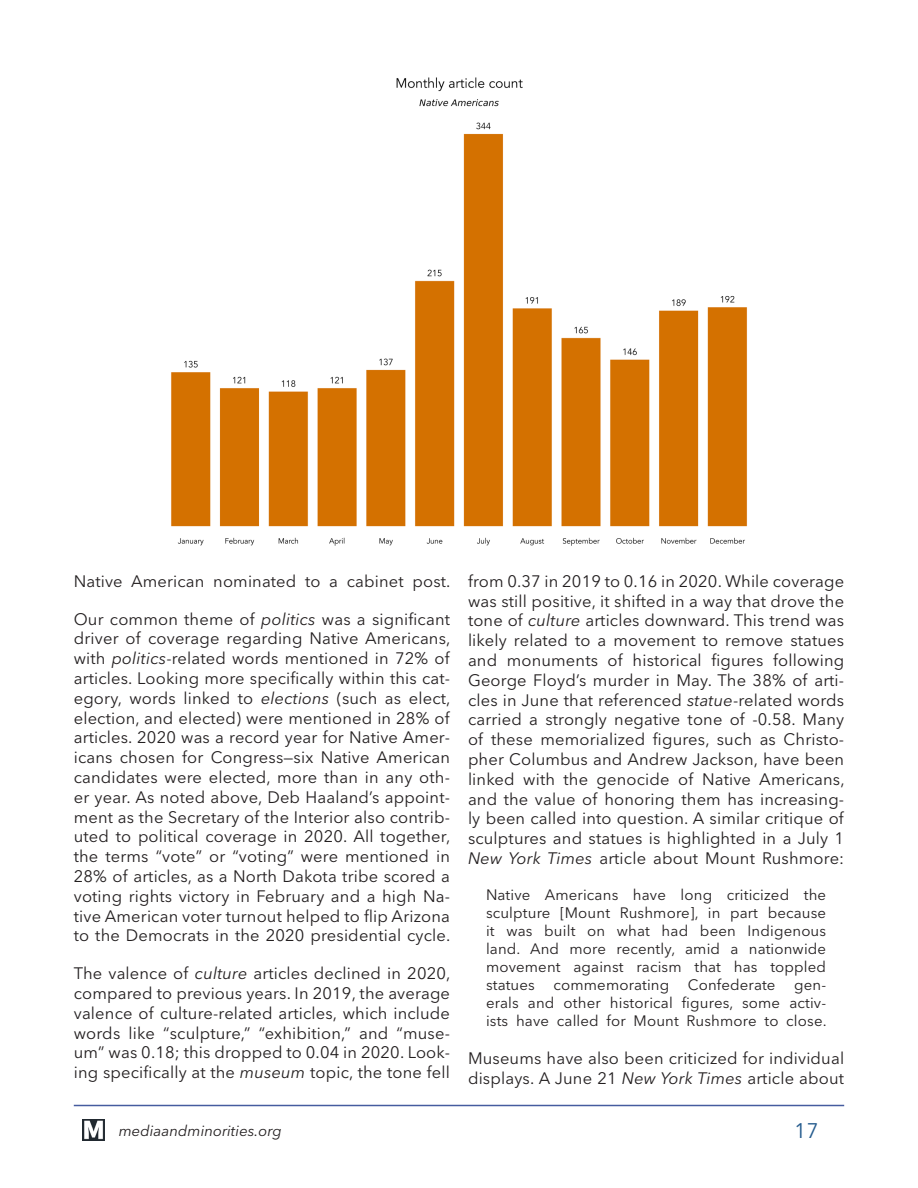
<style>
.page{position:relative;width:918px;height:1188px;background:#fff}
.page>*{position:absolute;margin:0;border:0;box-sizing:border-box;transform-origin:0 0}
.t1{font:21px "Avenir Next LT Pro";color:#265c8e}
.t2{font:16.5px/19.8px "Avenir Next LT Pro";letter-spacing:.01em;color:#231f20;text-align:justify}
.t3{font:15px/18px "Avenir Next LT Pro";letter-spacing:.01em;color:#231f20;text-align:justify}
.t4{font:italic 15px "Avenir Next LT Pro";color:#231f20}
.s1{font-style:italic}
</style>
<div class="page">
<hr style="left:74px;top:1105px;width:770px;height:1px;background:#253f8e">
<img style="left:83px;top:1119px;width:22px;height:22px">
<img style="left:171px;top:77px;width:576px;height:469px">
<p class="t2" style="left:74px;top:571px;width:378px">Native American nominated to a cabinet post.</p>
<p class="t2" style="left:74px;top:609px;width:378px">Our common theme of <span class="s1">politics</span> was a significant driver of coverage regarding Native Americans, with <span class="s1">politics</span>-related words mentioned in 72% of articles. Looking more specifically within this cat&shy;egory, words linked to <span class="s1">elections</span> (such as elect, election, and elected) were mentioned in 28% of articles. 2020 was a record year for Native Amer&shy;icans chosen for Congress—six Native American candidates were elected, more than in any oth&shy;er year. As noted above, Deb Haaland’s appoint&shy;ment as the Secretary of the Interior also contrib&shy;uted to political coverage in 2020. All together, the terms “vote” or “voting” were mentioned in 28% of articles, as a North Dakota tribe scored a voting rights victory in February and a high Na&shy;tive American voter turnout helped to flip Arizona to the Democrats in the 2020 presidential cycle.</p>
<p class="t2" style="left:74px;top:964px;width:378px">The valence of <span class="s1">culture</span> articles declined in 2020, compared to previous years. In 2019, the average valence of culture-related articles, which include words like “sculpture,” “exhibition,” and “muse&shy;um” was 0.18; this dropped to 0.04 in 2020. Look&shy;ing specifically at the <span class="s1">museum</span> topic, the tone fell</p>
<p class="t2" style="left:468px;top:571px;width:378px">from 0.37 in 2019 to 0.16 in 2020. While coverage was still positive, it shifted in a way that drove the tone of <span class="s1">culture</span> articles downward. This trend was likely related to a movement to remove statues and monuments of historical figures following George Floyd’s murder in May. The 38% of arti&shy;cles in June that referenced <span class="s1">statue</span>-related words carried a strongly negative tone of -0.58. Many of these memorialized figures, such as Christo&shy;pher Columbus and Andrew Jackson, have been linked with the genocide of Native Americans, and the value of honoring them has increasing&shy;ly been called into question. A similar critique of sculptures and statues is highlighted in a July 1<br><span class="s1">New York Times</span> article about Mount Rushmore:</p>
<p class="t3" style="left:486px;top:886px;width:342px">Native Americans have long criticized the sculpture [Mount Rushmore], in part because it was built on what had been Indigenous land. And more recently, amid a nationwide movement against racism that has toppled statues commemorating Confederate gen&shy;erals and other historical figures, some activ&shy;ists have called for Mount Rushmore to close.</p>
<p class="t2" style="left:468px;top:1048px;width:378px">Museums have also been criticized for individual displays. A June 21 <span class="s1">New York Times</span> article about</p>
<p class="t4" style="left:119px;top:1122px;width:164px">mediaandminorities.org</p>
<p class="t1" style="left:794px;top:1118px;width:26px">17</p>
</div>
